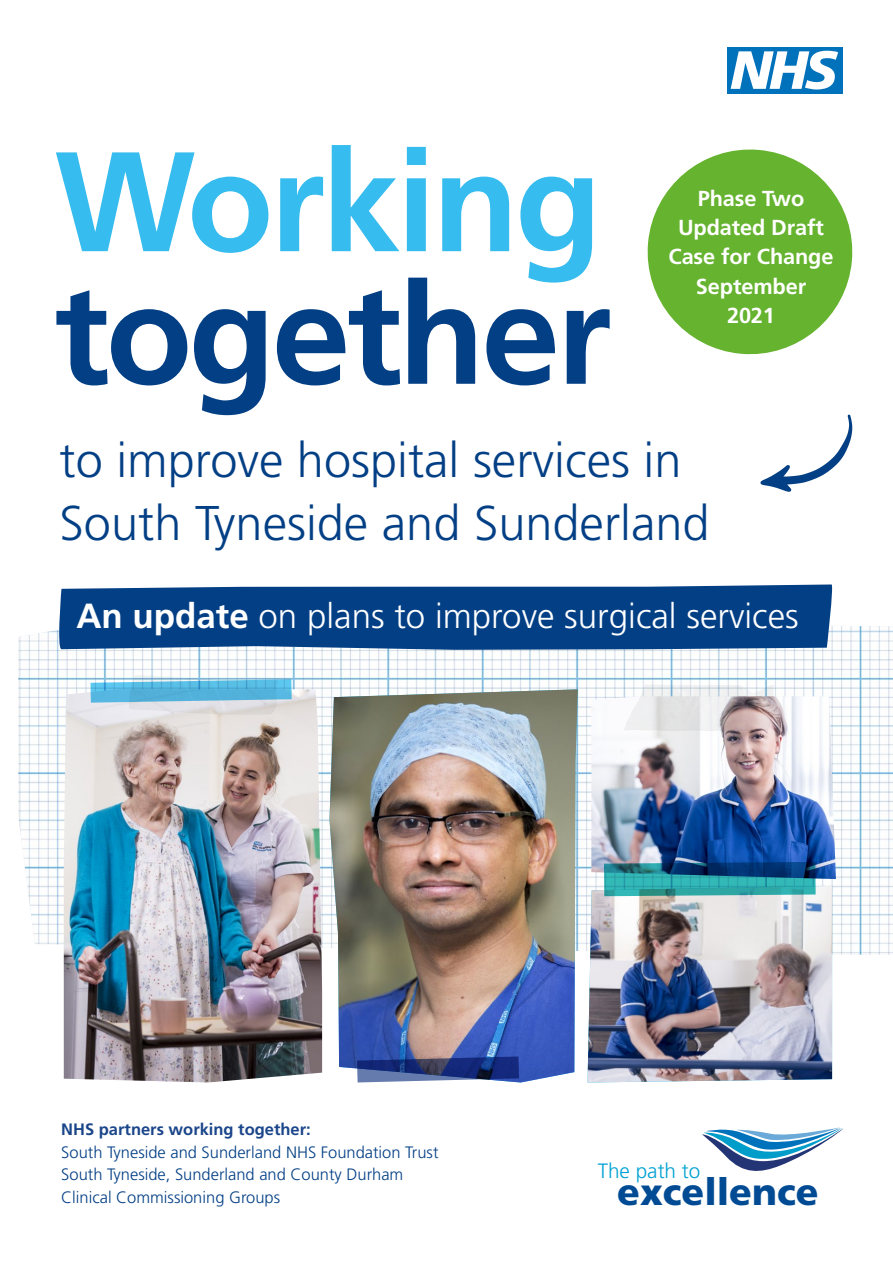
<style>
.page{position:relative;width:893px;height:1263px;background:#fff}
.page>*{position:absolute;margin:0;border:0;box-sizing:border-box;transform-origin:0 0}
.Heading_4{font:700 141.45px/132.6px "Frutiger";letter-spacing:-.025em;color:#033f85}
.Heading_4-2{font:300 48.75px/62.2px "Frutiger";color:#033f85}
.t1{font:900 37.35px "Frutiger";color:#004b93}
.Heading_4-3{font:300 34.95px "Frutiger";color:#fff}
.Heading_4-4{font:700 21.75px/29.1px "Frutiger";letter-spacing:-.005em;color:#fff;text-align:center}
.t2{font:300 20.7px "Frutiger";color:#00a1d4}
.H1_white{font:300 16.5px "Frutiger";color:#033f85}
.H1_white-2{font:700 16.5px "Frutiger";color:#1a458a}
.s1{color:#36bcee}
.s2{font-weight:700}
</style>
<div class="page">
<img style="left:18px;top:626px;width:875px;height:329px">
<img style="left:329px;top:689px;width:249px;height:393px">
<img style="left:64px;top:689px;width:258px;height:393px">
<img style="left:587px;top:886px;width:245px;height:196px">
<img style="left:591px;top:696px;width:245px;height:183px">
<svg style="left:56px;top:584px;width:778px;height:66px;background:#154d8e"></svg>
<div style="left:727px;top:47px;width:115px;height:46px;background:#0072bb"></div>
<svg style="left:731px;top:51px;width:107px;height:38px"></svg>
<img style="left:624px;top:683px;width:152px;height:48px">
<svg style="left:647px;top:149px;width:206px;height:206px;fill:#65b32e"></svg>
<svg style="left:702px;top:1127px;width:141px;height:44px"></svg>
<svg style="left:760px;top:414px;width:92px;height:78px"></svg>
<img style="left:126px;top:675px;width:152px;height:40px">
<svg style="left:90px;top:679px;width:202px;height:24px;background:#6bbde0"></svg>
<svg style="left:604px;top:862px;width:212px;height:34px;background:#258396"></svg>
<svg style="left:357px;top:1056px;width:162px;height:26px;background:#384b8a"></svg>
<p class="Heading_4" style="left:54px;top:134px;width:559px"><span class="s1">Working </span>together</p>
<p class="Heading_4-2" style="left:60px;top:429px;width:651px">to improve hospital services in<br>South Tyneside and Sunderland</p>
<p class="Heading_4-4" style="left:668px;top:184px;width:167px">Phase Two<br>Updated Draft<br>Case for Change<br>September</p>
<p class="Heading_4-4" style="left:727px;top:300px;width:49px">2021</p>
<p class="Heading_4-3" style="left:76px;top:596px;width:724px"><span class="s2">An update</span> on plans to improve surgical services</p>
<p class="H1_white-2" style="left:61px;top:1120px;width:251px">NHS partners working together:</p>
<p class="H1_white" style="left:61px;top:1143px;width:379px">South Tyneside and Sunderland NHS Foundation Trust</p>
<p class="H1_white" style="left:61px;top:1165px;width:344px">South Tyneside, Sunderland and County Durham</p>
<p class="H1_white" style="left:61px;top:1188px;width:220px">Clinical Commissioning Groups</p>
<p class="t2" style="left:598px;top:1159px;width:104px">The path to</p>
<p class="t1" style="left:617px;top:1169px;width:203px">excellence</p>
</div>
